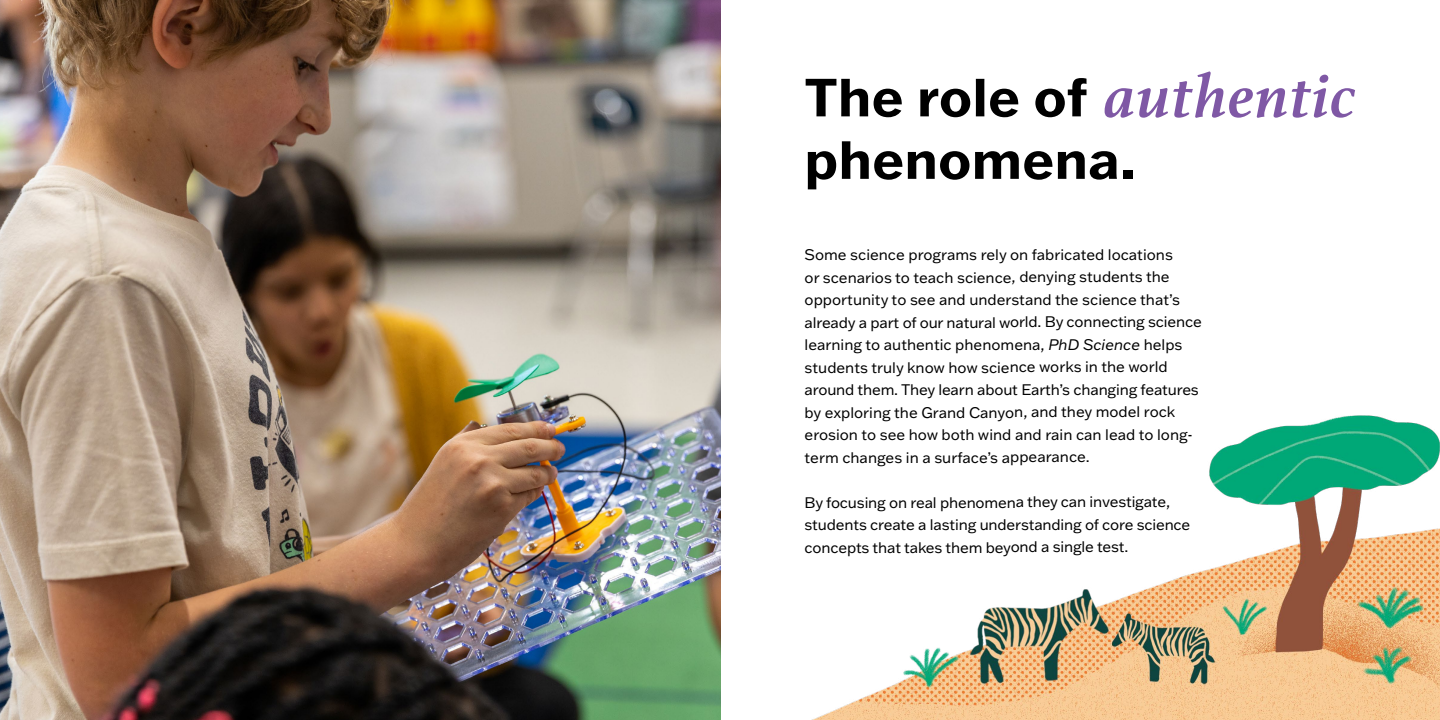
<style>
.page{position:relative;width:1440px;height:720px;background:#fff}
.page>*{position:absolute;margin:0;border:0;box-sizing:border-box;transform-origin:0 0}
.t1{font:italic 700 65px "Athelas";letter-spacing:.02em;color:#7f58a5}
.t2{font:700 52.5px/62.5px "Franklin Gothic ATF";letter-spacing:.01em;color:#000}
.t3{font:15px/22.5px "Franklin Gothic ATF";letter-spacing:-.005em;color:#000}
.s1{font-style:italic}
</style>
<div class="page">
<img style="left:811px;top:415px;width:629px;height:305px">
<img style="left:0;top:0;width:720px;height:720px">
<h1 class="t1" style="left:1105px;top:60px;width:253px">authentic</h1>
<h2 class="t2" style="left:805px;top:65px;width:332px">The role of phenomena.</h2>
<p class="t3" style="left:805px;top:243px;width:399px">Some science programs rely on fabricated locations<br>or scenarios to teach science, denying students the opportunity to see and understand the science that’s already a part of our natural world. By connecting science learning to authentic phenomena, <span class="s1">PhD Science</span> helps students truly know how science works in the world around them. They learn about Earth’s changing features by exploring the Grand Canyon, and they model rock erosion to see how both wind and rain can lead to long&shy;term changes in a surface’s appearance.</p>
<p class="t3" style="left:805px;top:491px;width:387px">By focusing on real phenomena they can investigate, students create a lasting understanding of core science concepts that takes them beyond a single test.</p>
</div>
